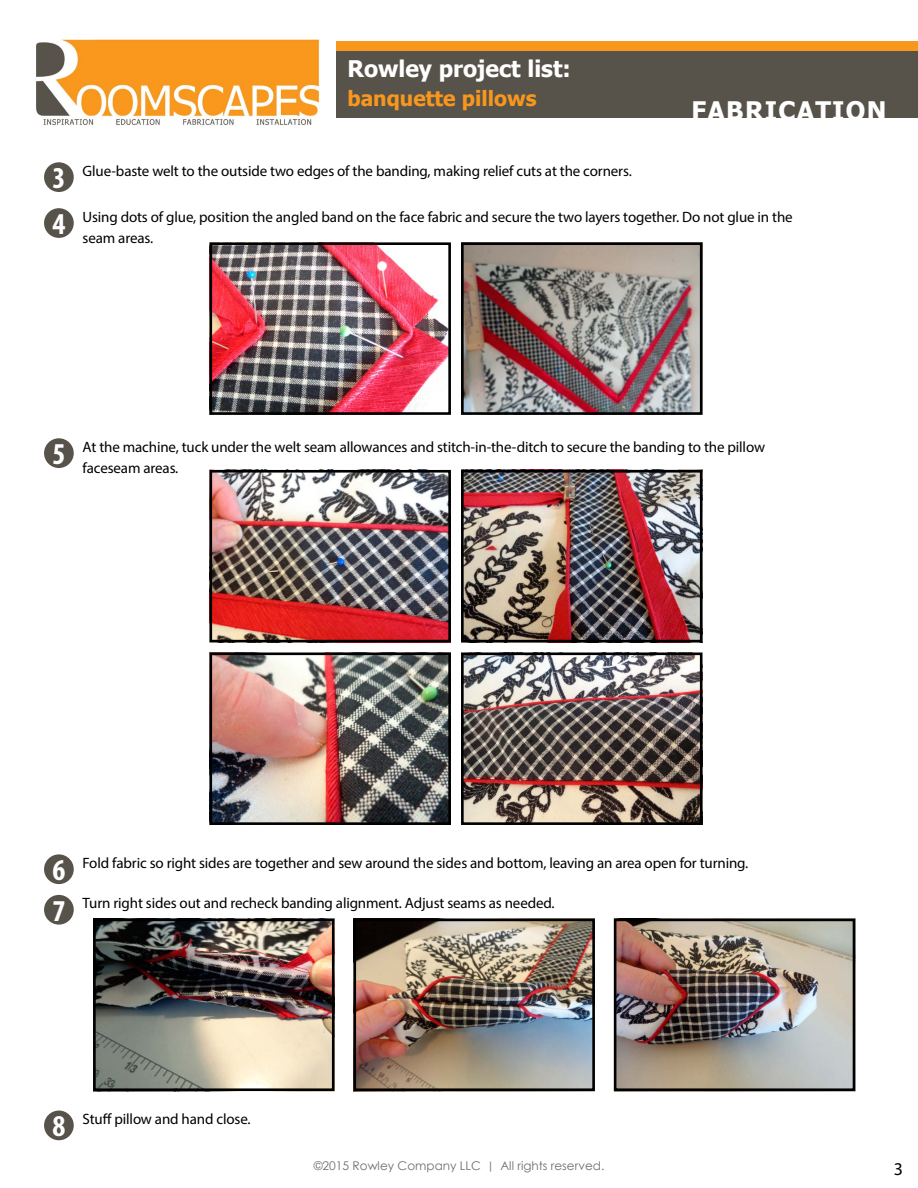
<style>
.page{position:relative;width:918px;height:1188px;background:#fff}
.page>*{position:absolute;margin:0;border:0;box-sizing:border-box;transform-origin:0 0}
.t1{font:700 condensed 30.45px "Myriad Pro";color:#fff}
.t2{font:700 25.5px "Tahoma";letter-spacing:.05em;color:#fff}
.t3{font:700 22.8px "Tahoma";color:#fff}
.t4{font:700 21px "Tahoma";color:#f8971d}
.t5{font:18px "Myriad Pro";color:#000}
.t6{font:15px/21px "Myriad Pro";letter-spacing:-.01em;color:#000}
.t7{font:12px "Century Gothic";color:#6d6e71}
.s1{font-weight:700;font-stretch:condensed;font-size:30.45px;color:#fff}
.s2{font-family:"Tw Cen"}
</style>
<div class="page">
<div style="left:337px;top:41px;width:581px;height:77px;background:#57534b"></div>
<img style="left:36px;top:39px;width:284px;height:87px">
<div style="left:337px;top:41px;width:581px;height:10px;background:#f8971d"></div>
<div style="left:44px;top:162px;width:30px;height:30px;background:#57534b;border-radius:50%"></div>
<div style="left:44px;top:208px;width:30px;height:30px;background:#57534b;border-radius:50%"></div>
<div style="left:44px;top:438px;width:30px;height:30px;background:#57534b;border-radius:50%"></div>
<img style="left:465px;top:246px;width:234px;height:165px">
<div style="left:461px;top:242px;width:242px;height:173px;border:3px solid #000"></div>
<img style="left:465px;top:474px;width:234px;height:164px">
<div style="left:461px;top:470px;width:242px;height:172px;border:3px solid #000"></div>
<img style="left:461px;top:652px;width:241px;height:169px">
<div style="left:461px;top:653px;width:242px;height:172px;border:3px solid #000"></div>
<img style="left:357px;top:923px;width:234px;height:164px">
<div style="left:353px;top:919px;width:242px;height:172px;border:3px solid #000"></div>
<img style="left:618px;top:923px;width:233px;height:164px">
<div style="left:614px;top:919px;width:241px;height:172px;border:3px solid #000"></div>
<img style="left:213px;top:246px;width:234px;height:165px">
<div style="left:209px;top:242px;width:242px;height:173px;border:3px solid #000"></div>
<img style="left:213px;top:474px;width:234px;height:164px">
<div style="left:209px;top:470px;width:242px;height:172px;border:3px solid #000"></div>
<img style="left:209px;top:652px;width:242px;height:169px">
<div style="left:209px;top:653px;width:242px;height:172px;border:3px solid #000"></div>
<img style="left:97px;top:923px;width:234px;height:164px">
<div style="left:93px;top:919px;width:242px;height:172px;border:3px solid #000"></div>
<div style="left:44px;top:895px;width:30px;height:30px;background:#57534b;border-radius:50%"></div>
<div style="left:44px;top:854px;width:30px;height:30px;background:#57534b;border-radius:50%"></div>
<div style="left:44px;top:1111px;width:30px;height:29px;background:#57534b;border-radius:50%"></div>
<h3 class="t3" style="left:347px;top:53px;width:225px">Rowley project list:</h3>
<h3 class="t4" style="left:347px;top:83px;width:191px">banquette pillows</h3>
<h2 class="t2" style="left:691px;top:92px;width:197px">FABRICATION</h2>
<p class="t6" style="left:52px;top:160px;width:581px"><span class="s1">3</span> Glue-baste welt to the outside two edges of the banding, making relief cuts at the corners.</p>
<h1 class="t1" style="left:52px;top:205px;width:14px">4</h1>
<p class="t6" style="left:83px;top:206px;width:712px">Using dots of glue, position the angled band on the face fabric and secure the two layers together. Do not glue in the seam areas.</p>
<h1 class="t1" style="left:52px;top:435px;width:14px">5</h1>
<p class="t6" style="left:83px;top:436px;width:684px">At the machine, tuck under the welt seam allowances and stitch-in-the-ditch to secure the banding to the pillow faceseam areas.</p>
<p class="t6" style="left:52px;top:852px;width:698px"><span class="s1">6</span> Fold fabric so right sides are together and sew around the sides and bottom, leaving an area open for turning.</p>
<p class="t6" style="left:52px;top:893px;width:504px"><span class="s1">7</span> Turn right sides out and recheck banding alignment. Adjust seams as needed.</p>
<p class="t6" style="left:52px;top:1108px;width:200px"><span class="s1">8</span> Stuff pillow and hand close.</p>
<p class="t7" style="left:314px;top:1157px;width:292px">©2015 Rowley Company LLC <span class="s2">|</span> All rights reserved.</p>
<p class="t5" style="left:894px;top:1158px;width:11px">3</p>
</div>
